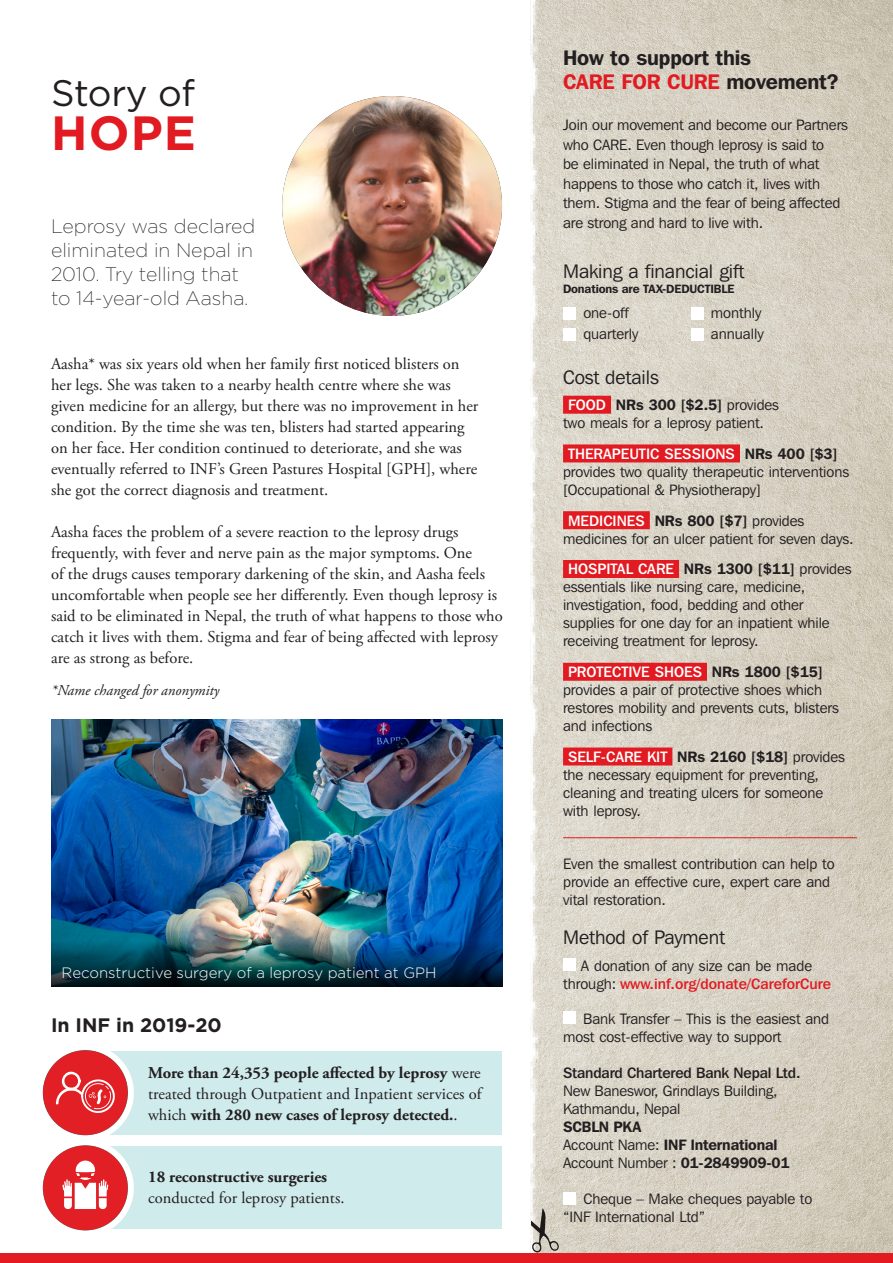
<style>
.page{position:relative;width:893px;height:1263px;background:#fff}
.page>*{position:absolute;margin:0;border:0;box-sizing:border-box;transform-origin:0 0}
.title_2{font:700 48px "Gotham";color:#e21a21}
.title_2-2{font:36.75px "Gotham";letter-spacing:-.01em;color:#231f20}
.Tear_off_main_header{font:600 21px/24px "Franklin Gothic IT Cby BT";letter-spacing:-.01em;color:#231f20}
.intro_text_02{font:200 19.5px/24px "Gotham";color:#231f20}
.Tear_off_sub_header{font:19.5px "Franklin Gothic IT Cby BT";letter-spacing:-.005em;color:#231f20}
.title_2-3{font:700 19.5px "Gotham";color:#231f20}
.body_text{font:16.5px/21px "Adobe Garamond Pro";color:#231f20}
.body_bullet{font:700 16.5px/21px "Adobe Garamond Pro";color:#231f20;text-align:justify}
.body_bullet-2{font:16.5px/21px "Adobe Garamond Pro";color:#231f20}
.tear_off_body_with_h{font:15px/18px "Franklin Gothic IT Cby BT";letter-spacing:-.005em;color:#231f20}
.Tear_off_sub_header-2{font:15px/18px "Franklin Gothic IT Cby BT";color:#231f20}
.tear_off_heading{font:15px/18px "Franklin Gothic IT Cby BT";letter-spacing:-.01em;color:#231f20}
.photo_underscript{font:300 15px "Gotham";color:#fff}
.tear_off_heading-2{font:600 15px "Franklin Gothic IT Cby BT";letter-spacing:-.01em;color:#231f20}
.tear_off_heading-3{font:500 15px "Franklin Gothic IT Cby BT";letter-spacing:-.01em;color:#231f20}
.t1{font:italic 15px "Adobe Garamond Pro";color:#231f20}
.donations_tax-deduct{font:600 12px "Franklin Gothic IT Cby BT";letter-spacing:-.01em;color:#231f20}
.s1{font-weight:400}
.s2{font-weight:700}
.s3{color:#e21a21}
.s4{font-weight:500;color:#fff}
.s5{font-weight:600}
.s6{font-weight:500;color:#e21a21}
</style>
<div class="page">
<img style="left:539px;top:0;width:354px;height:1253px">
<img style="left:530px;top:0;width:9px;height:618px">
<img style="left:530px;top:618px;width:9px;height:635px">
<div style="left:89px;top:1051px;width:412px;height:83px;background:#cfebec"></div>
<div style="left:87px;top:1146px;width:415px;height:83px;background:#cfebec"></div>
<svg style="left:40px;top:1047px;width:91px;height:91px"></svg>
<div style="left:43px;top:1050px;width:85px;height:85px;background:#e21f25;border-radius:50%"></div>
<svg style="left:56px;top:1071px;width:59px;height:42px"></svg>
<div style="left:37px;top:1044px;width:97px;height:97px;border:6px solid #fff;border-radius:50%"></div>
<svg style="left:40px;top:1142px;width:91px;height:91px"></svg>
<div style="left:43px;top:1145px;width:85px;height:85px;background:#e21f25;border-radius:50%"></div>
<div style="left:76px;top:1160px;width:19px;height:20px;background:#fff;border-radius:50%"></div>
<svg style="left:62px;top:1171px;width:46px;height:38px"></svg>
<div style="left:37px;top:1139px;width:97px;height:97px;border:6px solid #fff;border-radius:50%"></div>
<img style="left:282px;top:96px;width:220px;height:220px;border-radius:110px">
<img style="left:51px;top:720px;width:451px;height:221px">
<div style="left:563px;top:396px;width:48px;height:18px;background:#e21a21"></div>
<div style="left:563px;top:444px;width:177px;height:18px;background:#e21a21"></div>
<div style="left:563px;top:511px;width:87px;height:18px;background:#e21a21"></div>
<div style="left:563px;top:560px;width:116px;height:18px;background:#e21a21"></div>
<div style="left:563px;top:663px;width:144px;height:18px;background:#e21a21"></div>
<div style="left:563px;top:747px;width:109px;height:18px;background:#e21a21"></div>
<div style="left:563px;top:307px;width:13px;height:12px;background:#fff"></div>
<div style="left:691px;top:307px;width:12px;height:12px;background:#fff"></div>
<div style="left:563px;top:328px;width:13px;height:12px;background:#fff"></div>
<div style="left:691px;top:328px;width:12px;height:12px;background:#fff"></div>
<div style="left:563px;top:958px;width:13px;height:13px;background:#fff"></div>
<div style="left:563px;top:1011px;width:13px;height:13px;background:#fff"></div>
<div style="left:563px;top:1192px;width:13px;height:13px;background:#fff"></div>
<img style="left:531px;top:1209px;width:30px;height:44px">
<div style="left:0;top:1253px;width:893px;height:10px;background:#e21a21"></div>
<hr style="left:563px;top:837px;width:294px;height:1px;background:#e21a21">
<img style="left:51px;top:941px;width:451px;height:45px">
<p class="title_2-2" style="left:51px;top:69px;width:145px">Story of</p>
<p class="title_2" style="left:51px;top:105px;width:147px">HOPE</p>
<p class="intro_text_02" style="left:51px;top:214px;width:206px">Leprosy was declared eliminated in Nepal in<br>2010. Try telling that to 14-year-old Aasha.</p>
<p class="body_text" style="left:51px;top:354px;width:429px">Aasha* was six years old when her family first noticed blisters on her legs. She was taken to a nearby health centre where she was given medicine for an allergy, but there was no improvement in her condition. By the time she was ten, blisters had started appearing on her face. Her condition continued to deteriorate, and she was eventually referred to INF’s Green Pastures Hospital [GPH], where she got the correct diagnosis and treatment.</p>
<p class="body_text" style="left:51px;top:522px;width:453px">Aasha faces the problem of a severe reaction to the leprosy drugs frequently, with fever and nerve pain as the major symptoms. One<br>of the drugs causes temporary darkening of the skin, and Aasha feels uncomfortable when people see her differently. Even though leprosy is said to be eliminated in Nepal, the truth of what happens to those who catch it lives with them. Stigma and fear of being affected with leprosy are as strong as before.</p>
<p class="t1" style="left:51px;top:681px;width:170px">*Name changed for anonymity</p>
<p class="photo_underscript" style="left:62px;top:963px;width:376px">Reconstructive surgery of a leprosy patient at GPH</p>
<p class="title_2-3" style="left:51px;top:1014px;width:172px">In INF in 2019-20</p>
<p class="body_bullet" style="left:148px;top:1062px;width:335px">More than 24,353 people affected by leprosy <span class="s1">were treated through Outpatient and Inpatient services of which</span> with 280 new cases of leprosy detected.<span class="s1">.</span></p>
<p class="body_bullet-2" style="left:148px;top:1167px;width:198px"><span class="s2">18 reconstructive surgeries </span>conducted for leprosy patients.</p>
<p class="Tear_off_main_header" style="left:563px;top:45px;width:277px">How to support this<br><span class="s3">CARE FOR CURE</span> movement?</p>
<p class="tear_off_body_with_h" style="left:563px;top:115px;width:286px;line-height:19.5px">Join our movement and become our Partners who CARE. Even though leprosy is said to<br>be eliminated in Nepal, the truth of what happens to those who catch it, lives with them. Stigma and the fear of being affected are strong and hard to live with.</p>
<p class="Tear_off_sub_header" style="left:563px;top:259px;width:183px">Making a financial gift</p>
<p class="donations_tax-deduct" style="left:563px;top:281px;width:173px">Donations are TAX-DEDUCTIBLE</p>
<p class="tear_off_body_with_h" style="left:583px;top:303px;width:47px">one-off</p>
<p class="tear_off_body_with_h" style="left:711px;top:303px;width:52px">monthly</p>
<p class="tear_off_body_with_h" style="left:583px;top:324px;width:57px">quarterly</p>
<p class="tear_off_body_with_h" style="left:711px;top:324px;width:54px">annually</p>
<p class="Tear_off_sub_header" style="left:563px;top:365px;width:97px">Cost details</p>
<p class="Tear_off_sub_header-2" style="left:563px;top:395px;width:218px;text-indent:5px"><span class="s4">FOOD</span> <span class="s5">NRs 300 [$2.5]</span> provides two meals for a leprosy patient.</p>
<p class="tear_off_body_with_h" style="left:563px;top:444px;width:288px;text-indent:5px"><span class="s4">THERAPEUTIC SESSIONS</span> <span class="s5">NRs 400 [$3] </span>provides two quality therapeutic interventions [Occupational &amp; Physiotherapy]</p>
<p class="tear_off_body_with_h" style="left:563px;top:511px;width:292px;text-indent:5px"><span class="s4">MEDICINES</span> <span class="s5">NRs 800 [$7]</span> provides medicines for an ulcer patient for seven days.</p>
<p class="tear_off_body_with_h" style="left:563px;top:560px;width:290px;text-indent:5px"><span class="s4">HOSPITAL CARE</span> <span class="s5">NRs 1300 [$11]</span> provides essentials like nursing care, medicine, investigation, food, bedding and other supplies for one day for an inpatient while receiving treatment for leprosy.</p>
<p class="tear_off_body_with_h" style="left:563px;top:663px;width:277px;text-indent:5px"><span class="s4">PROTECTIVE SHOES</span> <span class="s5">NRs 1800 [$15] </span>provides a pair of protective shoes which restores mobility and prevents cuts, blisters and infections</p>
<p class="tear_off_body_with_h" style="left:563px;top:747px;width:283px;text-indent:5px"><span class="s4">SELF-CARE KIT</span> <span class="s5">NRs 2160 [$18]</span> provides the necessary equipment for preventing, cleaning and treating ulcers for someone with leprosy.</p>
<p class="Tear_off_sub_header-2" style="left:563px;top:854px;width:273px">Even the smallest contribution can help to provide an effective cure, expert care and vital restoration.</p>
<p class="Tear_off_sub_header" style="left:563px;top:925px;width:164px">Method of Payment</p>
<p class="Tear_off_sub_header-2" style="left:563px;top:956px;width:270px;text-align:center">A donation of any size can be made through: <span class="s6">www.inf.org/donate/CareforCure</span></p>
<p class="Tear_off_sub_header-2" style="left:563px;top:1009px;width:268px;text-indent:20px">Bank Transfer – This is the easiest and most cost-effective way to support</p>
<p class="tear_off_heading-3" style="left:563px;top:1063px;width:239px">Standard Chartered Bank Nepal Ltd.</p>
<p class="tear_off_heading" style="left:563px;top:1081px;width:216px">New Baneswor, Grindlays Building,<br>Kathmandu, Nepal</p>
<p class="tear_off_heading-2" style="left:563px;top:1117px;width:80px">SCBLN PKA</p>
<p class="tear_off_heading-2" style="left:563px;top:1135px;width:216px"><span class="s1">Account Name:</span> INF lnternational</p>
<p class="tear_off_heading" style="left:563px;top:1153px;width:228px">Account Number : <span class="s5">01-2849909-01</span></p>
<p class="tear_off_body_with_h" style="left:563px;top:1189px;width:251px;text-indent:20px">Cheque – Make cheques payable to “INF International Ltd”</p>
</div>
